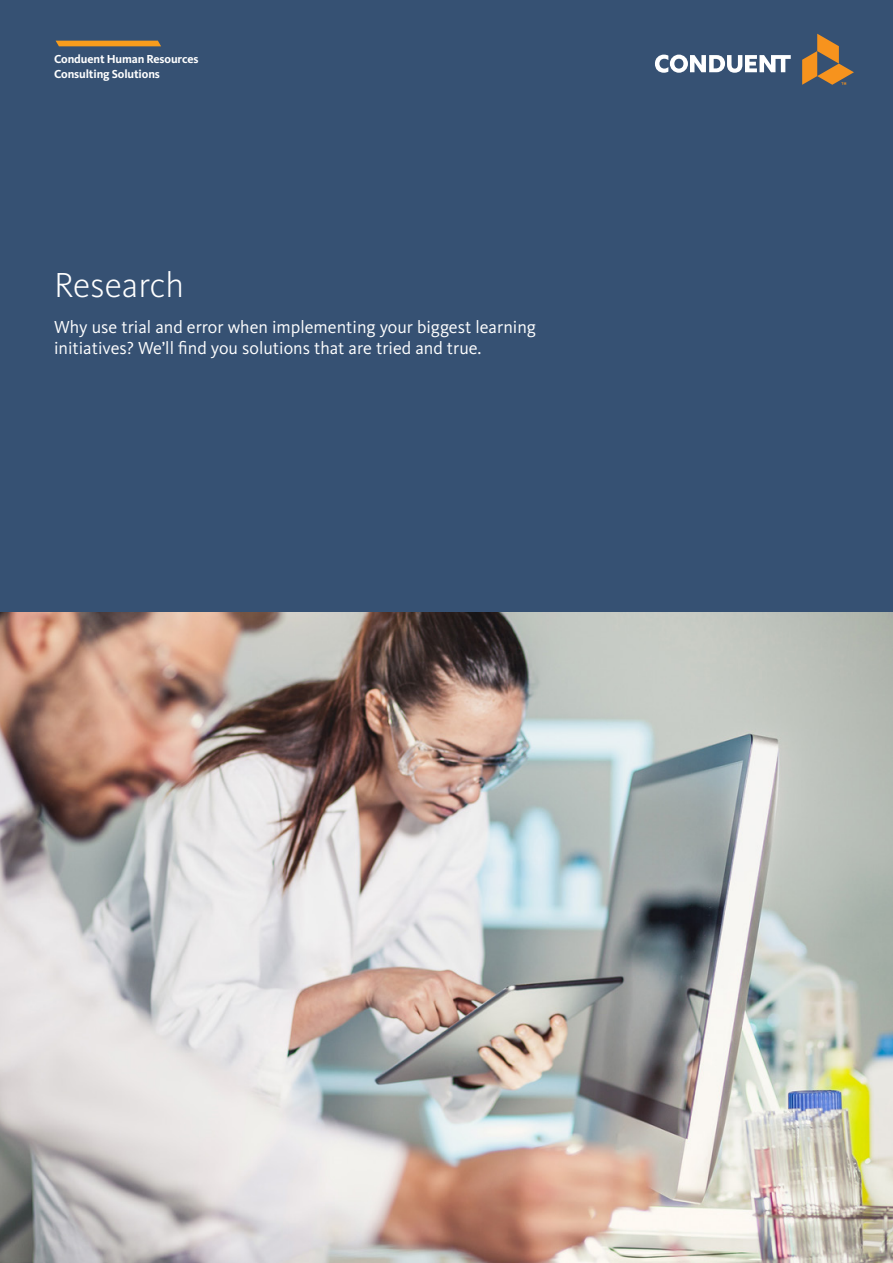
<style>
.page{position:relative;width:893px;height:1263px;background:#fff}
.page>*{position:absolute;margin:0;border:0;box-sizing:border-box;transform-origin:0 0}
.Cover_title_-_white{font:300 36px "Kievit Pro";color:#fff}
.Cover_subhead_-_whit{font:18px/21px "Kievit Pro";color:#fff}
.Business_category{font:700 12px "Kievit Pro";letter-spacing:-.01em;color:#fff}
</style>
<div class="page">
<div style="left:0;top:0;width:893px;height:612px;background:#365173"></div>
<img style="left:0;top:612px;width:893px;height:651px">
<svg style="left:655px;top:55px;width:136px;height:18px"></svg>
<svg style="left:802px;top:34px;width:52px;height:51px"></svg>
<svg style="left:56px;top:41px;width:105px;height:5px"></svg>
<p class="Business_category" style="left:54px;top:52px;width:146px">Conduent Human Resources</p>
<p class="Business_category" style="left:54px;top:67px;width:107px">Consulting Solutions</p>
<p class="Cover_title_-_white" style="left:54px;top:264px;width:132px">Research</p>
<p class="Cover_subhead_-_whit" style="left:54px;top:317px;width:483px">Why use trial and error when implementing your biggest learning initiatives? We’ll find you solutions that are tried and true.</p>
</div>
